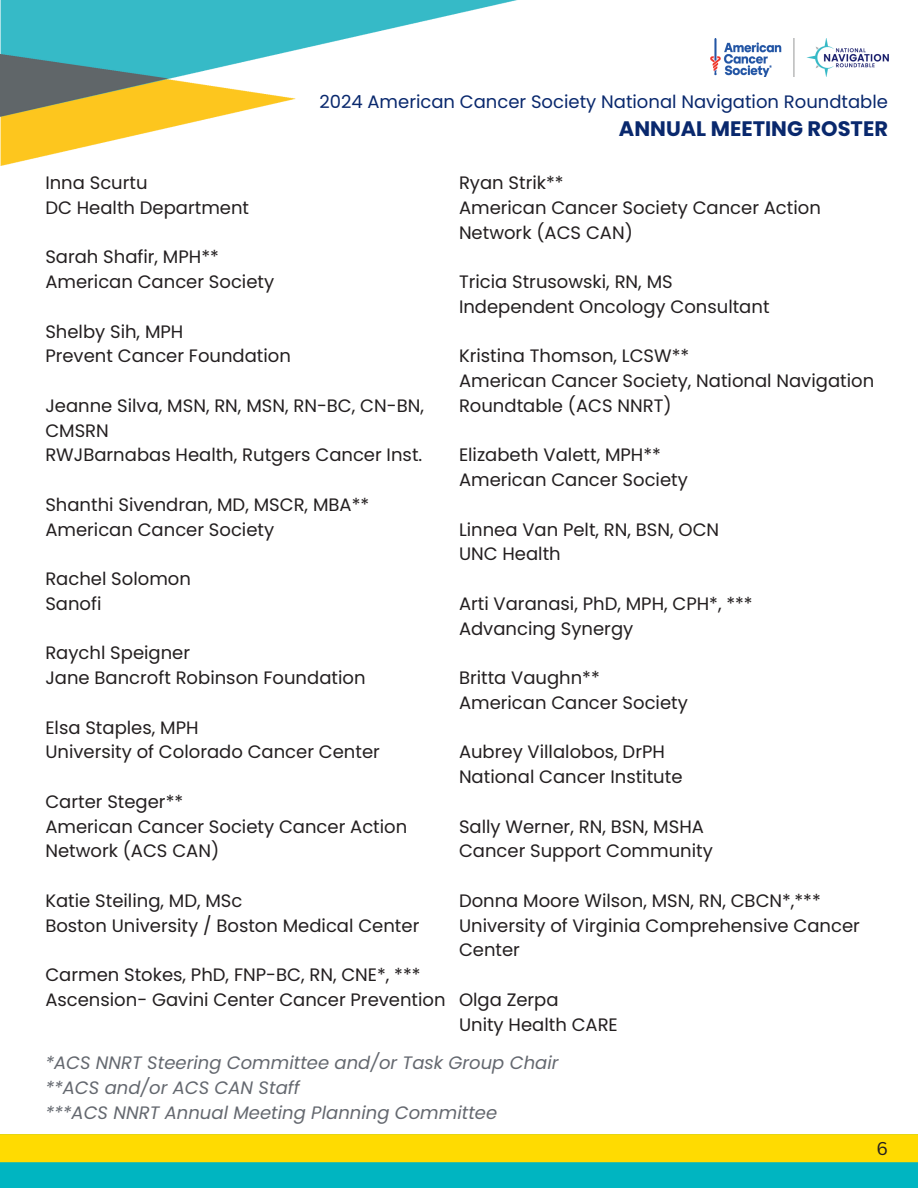
<style>
.page{position:relative;width:918px;height:1188px;background:#fff}
.page>*{position:absolute;margin:0;border:0;box-sizing:border-box;transform-origin:0 0}
.t1{font:700 21px "Poppins";color:#09286d}
.t2{font:18px/24.8px "Poppins";color:#231f20}
.t3{font:italic 18px/24.8px "Poppins";color:#64686f}
.t4{font:18px "Poppins";color:#09286d}
.t5{font:18px "Canva Sans";color:#231f20}
</style>
<div class="page">
<div style="left:0;top:1134px;width:918px;height:54px;background:#00b5c1"></div>
<div style="left:0;top:1134px;width:918px;height:28px;background:#ffdb01"></div>
<img style="left:0;top:0;width:517px;height:165px">
<img style="left:710px;top:39px;width:178px;height:37px">
<h1 class="t4" style="left:319px;top:89px;width:570px">2024 American Cancer Society National Navigation Roundtable</h1>
<h1 class="t1" style="left:619px;top:114px;width:271px">ANNUAL MEETING ROSTER</h1>
<h1 class="t2" style="left:459px;top:170px;width:363px">Ryan Strik**<br>American Cancer Society Cancer Action<br>Network (ACS CAN)</h1>
<h1 class="t2" style="left:459px;top:269px;width:312px">Tricia Strusowski, RN, MS<br>Independent Oncology Consultant</h1>
<h1 class="t2" style="left:459px;top:344px;width:417px">Kristina Thomson, LCSW**<br>American Cancer Society, National Navigation<br>Roundtable (ACS NNRT)</h1>
<h1 class="t2" style="left:459px;top:443px;width:230px">Elizabeth Valett, MPH**<br>American Cancer Society</h1>
<h1 class="t2" style="left:459px;top:517px;width:262px">Linnea Van Pelt, RN, BSN, OCN<br>UNC Health</h1>
<h1 class="t2" style="left:459px;top:591px;width:295px">Arti Varanasi, PhD, MPH, CPH*, ***<br>Advancing Synergy</h1>
<h1 class="t2" style="left:459px;top:665px;width:230px">Britta Vaughn**<br>American Cancer Society</h1>
<h1 class="t2" style="left:459px;top:740px;width:225px">Aubrey Villalobos, DrPH<br>National Cancer Institute</h1>
<h1 class="t2" style="left:459px;top:814px;width:255px">Sally Werner, RN, BSN, MSHA<br>Cancer Support Community</h1>
<h1 class="t2" style="left:459px;top:888px;width:402px">Donna Moore Wilson, MSN, RN, CBCN*,***<br>University of Virginia Comprehensive Cancer<br>Center</h1>
<h1 class="t2" style="left:459px;top:987px;width:160px">Olga Zerpa<br>Unity Health CARE</h1>
<h1 class="t3" style="left:45px;top:1050px;width:515px">*ACS NNRT Steering Committee and/or Task Group Chair **ACS and/or ACS CAN Staff<br>***ACS NNRT Annual Meeting Planning Committee</h1>
<h1 class="t2" style="left:45px;top:170px;width:205px">Inna Scurtu<br>DC Health Department</h1>
<h1 class="t2" style="left:45px;top:245px;width:230px">Sarah Shafir, MPH**<br>American Cancer Society</h1>
<h1 class="t2" style="left:45px;top:319px;width:247px">Shelby Sih, MPH<br>Prevent Cancer Foundation</h1>
<h1 class="t2" style="left:45px;top:393px;width:380px">Jeanne Silva, MSN, RN, MSN, RN-BC, CN-BN,<br>CMSRN<br>RWJBarnabas Health, Rutgers Cancer Inst.</h1>
<h1 class="t2" style="left:45px;top:492px;width:325px">Shanthi Sivendran, MD, MSCR, MBA**<br>American Cancer Society</h1>
<h1 class="t2" style="left:45px;top:566px;width:147px">Rachel Solomon<br>Sanofi</h1>
<h1 class="t2" style="left:45px;top:641px;width:322px">Raychl Speigner<br>Jane Bancroft Robinson Foundation</h1>
<h1 class="t2" style="left:45px;top:715px;width:336px">Elsa Staples, MPH<br>University of Colorado Cancer Center</h1>
<h1 class="t2" style="left:45px;top:789px;width:363px">Carter Steger**<br>American Cancer Society Cancer Action<br>Network (ACS CAN)</h1>
<h1 class="t2" style="left:45px;top:888px;width:376px">Katie Steiling, MD, MSc<br>Boston University / Boston Medical Center</h1>
<h1 class="t2" style="left:45px;top:962px;width:402px">Carmen Stokes, PhD, FNP-BC, RN, CNE*, ***<br>Ascension- Gavini Center Cancer Prevention</h1>
<p class="t5" style="left:877px;top:1136px;width:13px">6</p>
</div>
